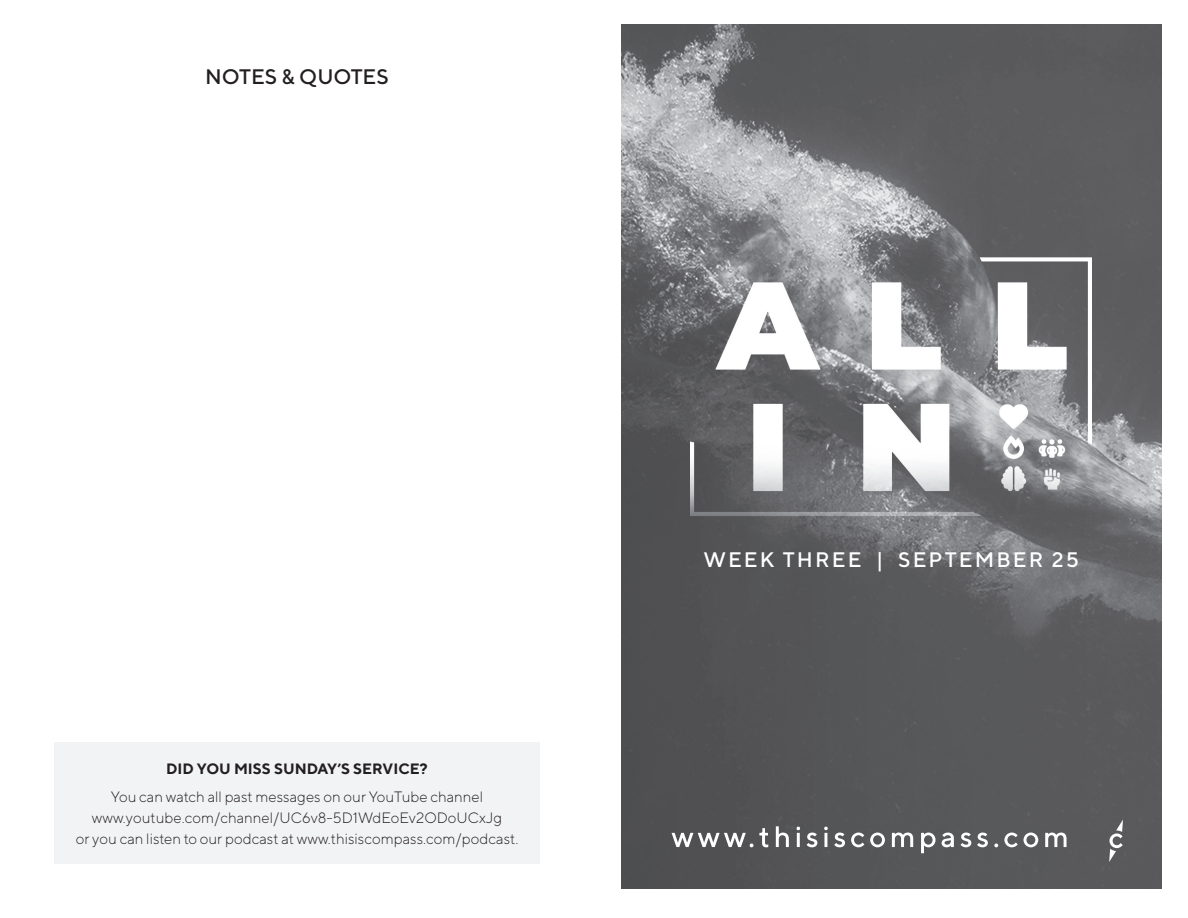
<style>
.page{position:relative;width:1188px;height:918px;background:#fff}
.page>*{position:absolute;margin:0;border:0;box-sizing:border-box;transform-origin:0 0}
.t1{font:500 21px "TT Norms";letter-spacing:.1em;color:#fff}
.t2{font:500 21px "TT Norms";color:#231f20}
.t3{font:300 15px/21px "TT Norms";color:#231f20;text-align:center}
.t4{font:700 15px "TT Norms";color:#231f20}
</style>
<div class="page">
<div style="left:54px;top:742px;width:486px;height:122px;background:#f2f3f4"></div>
<img style="left:621px;top:25px;width:540px;height:864px">
<svg style="left:672px;top:828px;width:96px;height:19px"></svg>
<svg style="left:776px;top:826px;width:13px;height:21px"></svg>
<svg style="left:797px;top:827px;width:3px;height:20px"></svg>
<svg style="left:807px;top:833px;width:10px;height:14px"></svg>
<svg style="left:824px;top:827px;width:4px;height:20px"></svg>
<svg style="left:834px;top:833px;width:11px;height:14px"></svg>
<svg style="left:851px;top:833px;width:13px;height:14px"></svg>
<svg style="left:870px;top:833px;width:15px;height:14px"></svg>
<svg style="left:892px;top:833px;width:21px;height:14px"></svg>
<svg style="left:921px;top:833px;width:15px;height:20px"></svg>
<svg style="left:942px;top:833px;width:12px;height:14px"></svg>
<svg style="left:961px;top:833px;width:10px;height:14px"></svg>
<svg style="left:977px;top:833px;width:11px;height:14px"></svg>
<svg style="left:994px;top:844px;width:4px;height:3px"></svg>
<svg style="left:1004px;top:833px;width:14px;height:14px"></svg>
<svg style="left:1024px;top:833px;width:14px;height:14px"></svg>
<svg style="left:1045px;top:833px;width:22px;height:14px"></svg>
<svg style="left:1109px;top:820px;width:14px;height:42px"></svg>
<h1 class="t2" style="left:205px;top:63px;width:185px">NOTES &amp; QUOTES</h1>
<p class="t4" style="left:166px;top:759px;width:263px">DID YOU MISS SUNDAY’S SERVICE?</p>
<p class="t3" style="left:76px;top:786px;width:444px">You can watch all past messages on our YouTube channel www.youtube.com/channel/UC6v8-5D1WdEoEv2ODoUCxJg<br>or you can listen to our podcast at www.thisiscompass.com/podcast.</p>
<h1 class="t1" style="left:703px;top:546px;width:377px">WEEK THREE | SEPTEMBER 25</h1>
</div>
